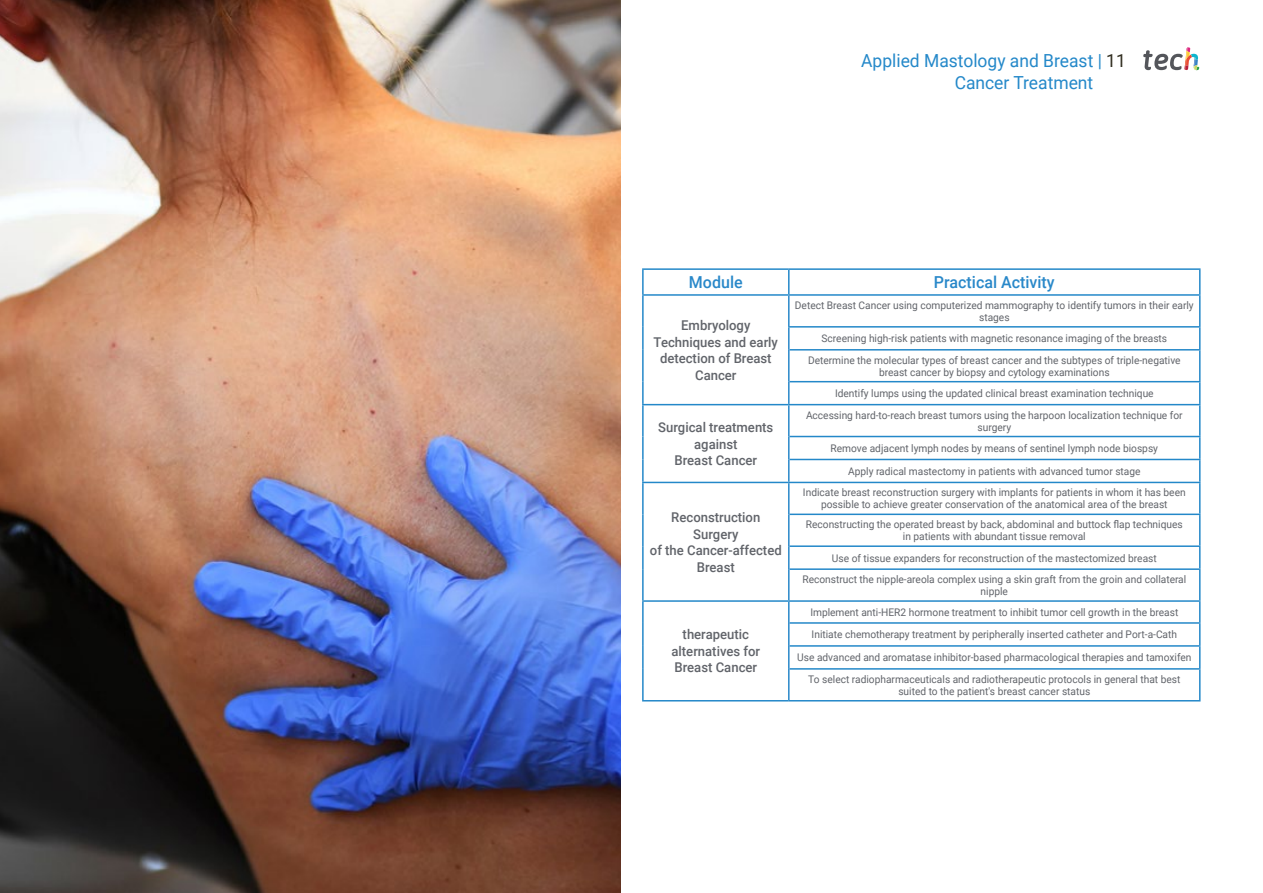
<style>
.page{position:relative;width:1263px;height:893px;background:#fff}
.page>*{position:absolute;margin:0;border:0;box-sizing:border-box;transform-origin:0 0}
.t1{font:18px/22.5px "Roboto";color:#2488c9}
.t2{font:500 16.5px "Roboto";color:#2988c9}
.t3{font:500 13.5px/16.5px "Roboto";color:#61646a;text-align:center}
.t4{font:10.5px/12px "Roboto";color:#61646a;text-align:center}
.s1{color:#312e20}
</style>
<div class="page">
<hr style="left:642px;top:700px;width:147px;height:1px;background:#2488c9">
<svg style="left:788px;top:328px;width:1px;height:22px"></svg>
<hr style="left:788px;top:350px;width:1px;height:32px;background:#2988c9">
<svg style="left:788px;top:382px;width:1px;height:22px"></svg>
<hr style="left:788px;top:405px;width:1px;height:31px;background:#2988c9">
<svg style="left:788px;top:436px;width:1px;height:46px"></svg>
<hr style="left:788px;top:483px;width:1px;height:31px;background:#2988c9">
<hr style="left:788px;top:514px;width:1px;height:32px;background:#2988c9">
<svg style="left:788px;top:546px;width:1px;height:23px"></svg>
<hr style="left:788px;top:569px;width:1px;height:31px;background:#2988c9">
<svg style="left:788px;top:602px;width:1px;height:67px"></svg>
<hr style="left:788px;top:669px;width:1px;height:31px;background:#2988c9">
<hr style="left:788px;top:296px;width:1px;height:30px;background:#2988c9">
<hr style="left:642px;top:268px;width:147px;height:2px;background:#2488c9">
<hr style="left:642px;top:270px;width:2px;height:24px;background:#2488c9">
<hr style="left:789px;top:268px;width:411px;height:2px;background:#2488c9">
<svg style="left:788px;top:270px;width:1px;height:24px"></svg>
<svg style="left:1199px;top:270px;width:1px;height:24px"></svg>
<hr style="left:642px;top:294px;width:147px;height:2px;background:#2488c9">
<hr style="left:642px;top:296px;width:2px;height:31px;background:#2488c9">
<hr style="left:642px;top:327px;width:2px;height:23px;background:#2488c9">
<hr style="left:642px;top:350px;width:2px;height:32px;background:#2488c9">
<hr style="left:642px;top:382px;width:2px;height:22px;background:#2488c9">
<hr style="left:789px;top:294px;width:411px;height:2px;background:#2488c9">
<hr style="left:1199px;top:296px;width:1px;height:30px;background:#2488c9">
<hr style="left:642px;top:404px;width:147px;height:1px;background:#2488c9">
<hr style="left:642px;top:405px;width:2px;height:31px;background:#2488c9">
<hr style="left:642px;top:436px;width:2px;height:23px;background:#2488c9">
<hr style="left:642px;top:459px;width:2px;height:23px;background:#2488c9">
<hr style="left:642px;top:482px;width:147px;height:1px;background:#2488c9">
<hr style="left:642px;top:483px;width:2px;height:31px;background:#2488c9">
<hr style="left:642px;top:514px;width:2px;height:32px;background:#2488c9">
<hr style="left:642px;top:546px;width:2px;height:23px;background:#2488c9">
<hr style="left:642px;top:569px;width:2px;height:31px;background:#2488c9">
<hr style="left:642px;top:600px;width:147px;height:2px;background:#2488c9">
<hr style="left:642px;top:602px;width:2px;height:21px;background:#2488c9">
<hr style="left:642px;top:623px;width:2px;height:23px;background:#2488c9">
<hr style="left:642px;top:646px;width:2px;height:23px;background:#2488c9">
<hr style="left:642px;top:669px;width:2px;height:31px;background:#2488c9">
<hr style="left:788px;top:326px;width:412px;height:2px;background:#2488c9">
<svg style="left:1199px;top:328px;width:1px;height:21px"></svg>
<hr style="left:789px;top:349px;width:411px;height:2px;background:#2488c9">
<hr style="left:1199px;top:351px;width:1px;height:30px;background:#2488c9">
<hr style="left:789px;top:381px;width:411px;height:1px;background:#2488c9">
<svg style="left:1199px;top:382px;width:1px;height:22px"></svg>
<hr style="left:789px;top:404px;width:411px;height:1px;background:#2488c9">
<hr style="left:1199px;top:405px;width:1px;height:31px;background:#2488c9">
<hr style="left:789px;top:436px;width:411px;height:1px;background:#2488c9">
<hr style="left:789px;top:459px;width:411px;height:1px;background:#2488c9">
<svg style="left:1199px;top:437px;width:1px;height:45px"></svg>
<hr style="left:789px;top:482px;width:411px;height:1px;background:#2488c9">
<hr style="left:1199px;top:483px;width:1px;height:31px;background:#2488c9">
<hr style="left:789px;top:514px;width:411px;height:1px;background:#2488c9">
<hr style="left:1199px;top:515px;width:1px;height:30px;background:#2488c9">
<hr style="left:789px;top:545px;width:411px;height:2px;background:#2488c9">
<svg style="left:1199px;top:547px;width:1px;height:21px"></svg>
<hr style="left:789px;top:568px;width:411px;height:2px;background:#2488c9">
<hr style="left:1199px;top:570px;width:1px;height:30px;background:#2488c9">
<hr style="left:789px;top:600px;width:411px;height:2px;background:#2488c9">
<hr style="left:789px;top:622px;width:411px;height:2px;background:#2488c9">
<hr style="left:789px;top:645px;width:411px;height:2px;background:#2488c9">
<svg style="left:1199px;top:602px;width:1px;height:66px"></svg>
<hr style="left:789px;top:668px;width:411px;height:2px;background:#2488c9">
<hr style="left:1199px;top:670px;width:1px;height:30px;background:#2488c9">
<hr style="left:789px;top:700px;width:411px;height:1px;background:#2488c9">
<img style="left:0;top:0;width:621px;height:893px">
<svg style="left:1143px;top:47px;width:56px;height:24px"></svg>
<h1 class="t1" style="left:955px;top:48px;width:173px;text-indent:-93px">Applied Mastology and Breast | <span class="s1">11<br></span>Cancer Treatment</h1>
<h2 class="t2" style="left:689px;top:270px;width:55px">Module</h2>
<h2 class="t2" style="left:934px;top:270px;width:122px">Practical Activity</h2>
<p class="t3" style="left:654px;top:317px;width:126px">Embryology<br>Techniques and early detection of Breast<br>Cancer</p>
<p class="t4" style="left:795px;top:299px;width:400px">Detect Breast Cancer using computerized mammography to identify tumors in their early stages</p>
<p class="t4" style="left:808px;top:327px;width:374px;line-height:21.5px">Screening high-risk patients with magnetic resonance imaging of the breasts<br>Determine the molecular types of breast cancer and the subtypes of triple-negative</p>
<p class="t4" style="left:835px;top:361px;width:320px;line-height:21.5px">breast cancer by biopsy and cytology examinations<br>Identify lumps using the updated clinical breast examination technique</p>
<p class="t3" style="left:658px;top:419px;width:117px">Surgical treatments against<br>Breast Cancer</p>
<p class="t3" style="left:650px;top:508px;width:133px">Reconstruction<br>Surgery<br>of the Cancer-affected<br>Breast</p>
<p class="t3" style="left:671px;top:626px;width:90px">therapeutic alternatives for<br>Breast Cancer</p>
<p class="t4" style="left:806px;top:408px;width:378px">Accessing hard-to-reach breast tumors using the harpoon localization technique for surgery</p>
<p class="t4" style="left:831px;top:436px;width:329px;line-height:23px">Remove adjacent lymph nodes by means of sentinel lymph node biospsy<br>Apply radical mastectomy in patients with advanced tumor stage</p>
<p class="t4" style="left:803px;top:486px;width:384px">Indicate breast reconstruction surgery with implants for patients in whom it has been possible to achieve greater conservation of the anatomical area of the breast</p>
<p class="t4" style="left:806px;top:518px;width:378px">Reconstructing the operated breast by back, abdominal and buttock flap techniques in patients with abundant tissue removal</p>
<p class="t4" style="left:802px;top:547px;width:385px;line-height:21.5px">Use of tissue expanders for reconstruction of the mastectomized breast<br>Reconstruct the nipple-areola complex using a skin graft from the groin and collateral</p>
<p class="t4" style="left:981px;top:585px;width:29px">nipple</p>
<p class="t4" style="left:797px;top:600px;width:396px;line-height:22.6px">Implement anti-HER2 hormone treatment to inhibit tumor cell growth in the breast<br>Initiate chemotherapy treatment by peripherally inserted catheter and Port-a-Cath<br>Use advanced and aromatase inhibitor-based pharmacological therapies and tamoxifen</p>
<p class="t4" style="left:808px;top:673px;width:374px">To select radiopharmaceuticals and radiotherapeutic protocols in general that best suited to the patient's breast cancer status</p>
</div>
